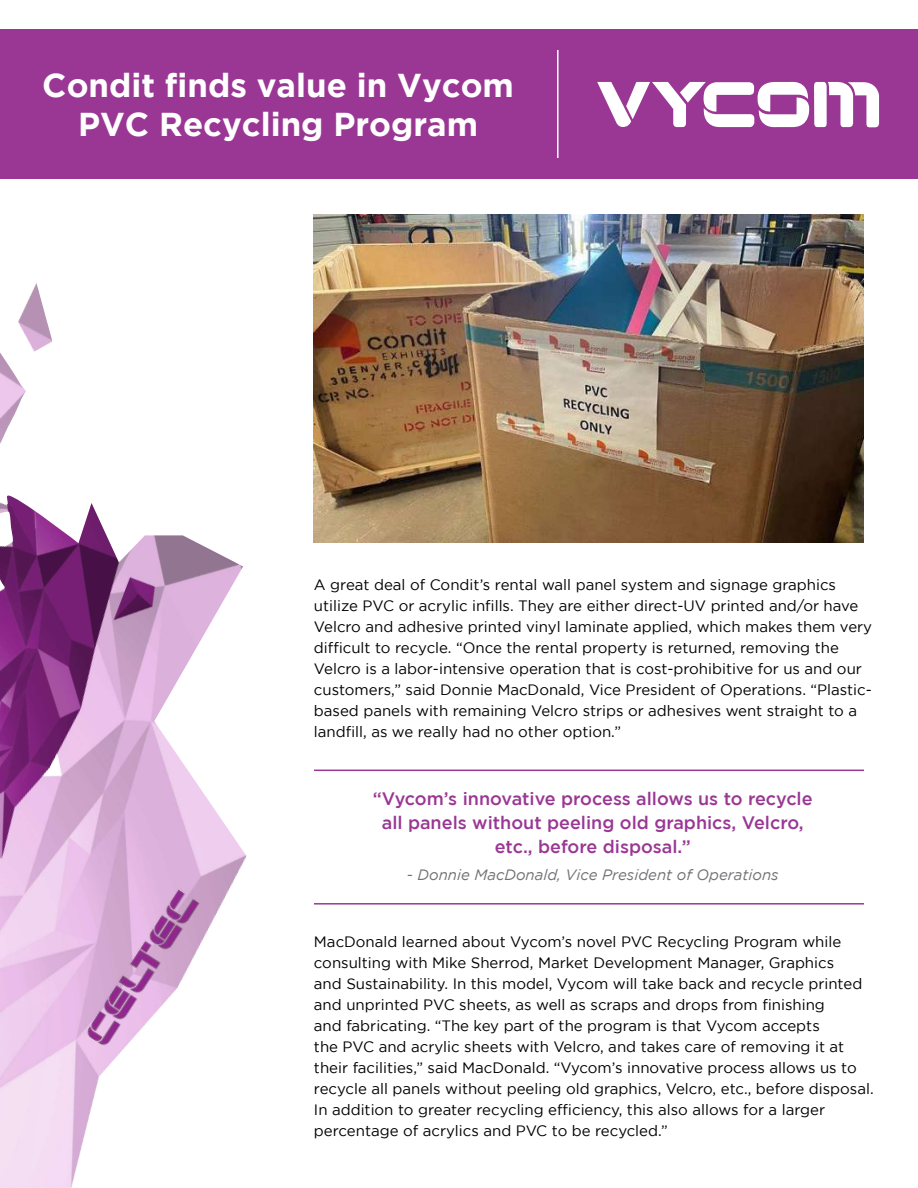
<style>
.page{position:relative;width:918px;height:1188px;background:#fff}
.page>*{position:absolute;margin:0;border:0;box-sizing:border-box;transform-origin:0 0}
.t1{font:700 33px/39.6px "Gotham";color:#fff;text-align:center}
.t2{font:500 18px/24px "Gotham";color:#9a3794;text-align:center}
.t3{font:15px/21px "Gotham";color:#000}
.t4{font:italic 15px "Gotham";color:#6f7174}
</style>
<div class="page">
<div style="left:0;top:29px;width:918px;height:150px;background:#9a3795"></div>
<svg style="left:597px;top:81px;width:283px;height:47px"></svg>
<hr style="left:557px;top:50px;width:2px;height:108px;background:#fff">
<img style="left:0;top:495px;width:247px;height:693px">
<img style="left:0;top:283px;width:52px;height:161px">
<img style="left:83px;top:886px;width:119px;height:162px">
<img style="left:314px;top:215px;width:550px;height:328px">
<hr style="left:314px;top:770px;width:550px;height:1px;background:#9a3794">
<hr style="left:314px;top:903px;width:550px;height:2px;background:#9a3794">
<h1 class="t1" style="left:42px;top:64px;width:473px">Condit finds value in Vycom<br>PVC Recycling Program</h1>
<p class="t3" style="left:314px;top:574px;width:560px">A great deal of Condit’s rental wall panel system and signage graphics utilize PVC or acrylic infills. They are either direct-UV printed and/or have Velcro and adhesive printed vinyl laminate applied, which makes them very difficult to recycle. “Once the rental property is returned, removing the Velcro is a labor-intensive operation that is cost-prohibitive for us and our customers,” said Donnie MacDonald, Vice President of Operations. “Plastic&shy;based panels with remaining Velcro strips or adhesives went straight to a landfill, as we really had no other option.”</p>
<p class="t2" style="left:373px;top:786px;width:441px">“Vycom’s innovative process allows us to recycle all panels without peeling old graphics, Velcro, etc., before disposal.”</p>
<p class="t4" style="left:407px;top:866px;width:373px">- Donnie MacDonald, Vice President of Operations</p>
<p class="t3" style="left:314px;top:931px;width:561px">MacDonald learned about Vycom’s novel PVC Recycling Program while consulting with Mike Sherrod, Market Development Manager, Graphics<br>and Sustainability. In this model, Vycom will take back and recycle printed and unprinted PVC sheets, as well as scraps and drops from finishing<br>and fabricating. “The key part of the program is that Vycom accepts<br>the PVC and acrylic sheets with Velcro, and takes care of removing it at their facilities,” said MacDonald. “Vycom’s innovative process allows us to recycle all panels without peeling old graphics, Velcro, etc., before disposal.<br>In addition to greater recycling efficiency, this also allows for a larger percentage of acrylics and PVC to be recycled.”</p>
</div>
